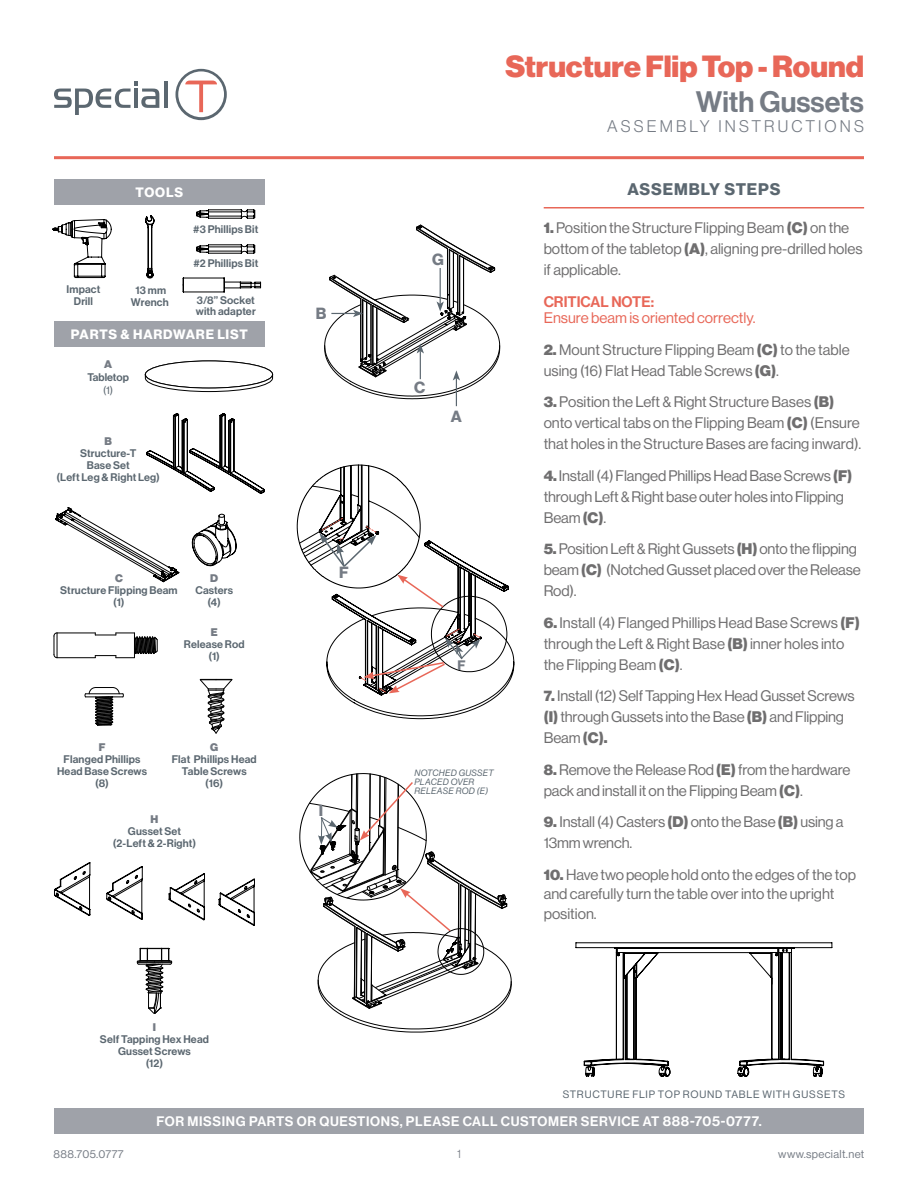
<style>
.page{position:relative;width:918px;height:1188px;background:#fff}
.page>*{position:absolute;margin:0;border:0;box-sizing:border-box;transform-origin:0 0}
.t1{font:30px "N Haas Grotesk DS Pro 95 Blk";color:#e86758}
.t2{font:28.95px "N Haas Grotesk DS Pro 65 Md";color:#757b84}
.t3{font:16.5px "N Haas Grotesk DS Pro 45 Lt";letter-spacing:.19em;color:#757b84}
.t4{font:16.5px "N Haas Grotesk DS Pro 75 Bd";letter-spacing:.055em;color:#5b6770}
.t5{font:15.9px "N Haas Grotesk DS Pro 75 Bd";color:#757b84}
.t6{font:15px/21px "N Haas Grotesk DS Pro 55 Rg";letter-spacing:-.01em;color:#6f6e6f}
.t7{font:15px "N Haas Grotesk DS Pro 55 Rg";color:#e86758}
.t8{font:15px "N Haas Grotesk DS Pro 65 Md";color:#e86758}
.t9{font:13.5px "N Haas Grotesk DS Pro 65 Md";letter-spacing:.045em;color:#fff}
.t10{font:13.5px "N Haas Grotesk DS Pro 75 Bd";color:#757b84}
.t11{font:13.35px "N Haas Grotesk DS Pro 75 Bd";letter-spacing:.055em;color:#fff}
.t12{font:12px "N Haas Grotesk DS Pro 45 Lt";color:#757b84}
.t13{font:11.25px "N Haas Grotesk DS Pro 55 Rg";letter-spacing:.03em;color:#757b84}
.t14{font:10.8px/12px "N Haas Grotesk DS Pro 65 Md";letter-spacing:.015em;color:#5b6770;text-align:center}
.t15{font:10.8px "N Haas Grotesk DS Pro 95 Blk";color:#757b84}
.t16{font:10.8px "N Haas Grotesk DS Pro 55 Rg";color:#5b6770}
.t17{font:10.5px "N Haas Grotesk DS Pro 55 Rg";letter-spacing:.075em;color:#5b6770}
.t18{font:9px/9px "N Haas Grotesk DS Pro 56 It";letter-spacing:.03em;color:#5b6770}
.s1{font-family:"N Haas Grotesk DS Pro 95 Blk"}
</style>
<div class="page">
<hr style="left:164px;top:81px;width:4px;height:27px;background:#5b6770">
<svg style="left:54px;top:81px;width:105px;height:34px"></svg>
<svg style="left:175px;top:69px;width:52px;height:51px"></svg>
<hr style="left:54px;top:156px;width:810px;height:3px;background:#e86758">
<div style="left:54px;top:1108px;width:810px;height:26px;background:#9fa2a9"></div>
<div style="left:54px;top:179px;width:210px;height:26px;background:#9fa2a9"></div>
<svg style="left:53px;top:219px;width:58px;height:59px"></svg>
<svg style="left:146px;top:216px;width:8px;height:62px"></svg>
<svg style="left:55px;top:507px;width:124px;height:75px"></svg>
<svg style="left:192px;top:514px;width:44px;height:52px"></svg>
<svg style="left:54px;top:862px;width:201px;height:64px"></svg>
<div style="left:54px;top:321px;width:210px;height:25px;background:#9fa2a9"></div>
<hr style="left:544px;top:207px;width:320px;height:2px;background:#e86758">
<hr style="left:57px;top:657px;width:38px;height:1px;background:#000">
<svg style="left:95px;top:633px;width:63px;height:25px"></svg>
<hr style="left:57px;top:633px;width:38px;height:1px;background:#000">
<svg style="left:54px;top:633px;width:4px;height:25px"></svg>
<svg style="left:200px;top:679px;width:33px;height:55px"></svg>
<svg style="left:85px;top:687px;width:39px;height:39px"></svg>
<svg style="left:137px;top:948px;width:35px;height:66px"></svg>
<svg style="left:197px;top:210px;width:58px;height:9px"></svg>
<svg style="left:197px;top:244px;width:58px;height:10px"></svg>
<svg style="left:146px;top:413px;width:119px;height:81px"></svg>
<div style="left:145px;top:361px;width:128px;height:27px;border:1px solid #000;border-radius:50%"></div>
<svg style="left:145px;top:374px;width:128px;height:18px"></svg>
<svg style="left:324px;top:225px;width:176px;height:181px"></svg>
<svg style="left:576px;top:943px;width:256px;height:134px"></svg>
<svg style="left:299px;top:773px;width:213px;height:259px"></svg>
<svg style="left:183px;top:278px;width:78px;height:14px"></svg>
<svg style="left:296px;top:464px;width:218px;height:255px"></svg>
<p class="t14" style="left:66px;top:284px;width:35px">Impact</p>
<p class="t14" style="left:74px;top:296px;width:21px">Drill</p>
<p class="t11" style="left:136px;top:185px;width:49px">TOOLS</p>
<p class="t14" style="left:135px;top:284px;width:32px">13 mm</p>
<p class="t14" style="left:131px;top:296px;width:39px">Wrench</p>
<p class="t14" style="left:193px;top:224px;width:67px">#3 Phillips Bit</p>
<p class="t14" style="left:193px;top:257px;width:66px">#2 Phillips Bit</p>
<p class="t14" style="left:196px;top:295px;width:62px;line-height:10.5px;text-align:left">3/8” Socket with adapter</p>
<p class="t11" style="left:71px;top:326px;width:178px">PARTS &amp; HARDWARE LIST</p>
<p class="t15" style="left:104px;top:358px;width:9px">A</p>
<p class="t14" style="left:88px;top:371px;width:43px">Tabletop</p>
<p class="t16" style="left:103px;top:384px;width:12px">(1)</p>
<p class="t15" style="left:105px;top:435px;width:9px">B</p>
<p class="t14" style="left:80px;top:448px;width:58px">Structure-T</p>
<p class="t14" style="left:87px;top:460px;width:44px">Base Set</p>
<p class="t14" style="left:56px;top:472px;width:105px">(Left Leg &amp; Right Leg)</p>
<p class="t15" style="left:115px;top:572px;width:9px">C</p>
<p class="t14" style="left:60px;top:585px;width:119px">Structure Flipping Beam</p>
<p class="t14" style="left:113px;top:597px;width:13px">(1)</p>
<p class="t15" style="left:210px;top:572px;width:9px">D</p>
<p class="t14" style="left:195px;top:585px;width:39px">Casters</p>
<p class="t14" style="left:208px;top:597px;width:15px">(4)</p>
<p class="t15" style="left:211px;top:626px;width:8px">E</p>
<p class="t14" style="left:184px;top:638px;width:62px">Release Rod</p>
<p class="t14" style="left:209px;top:650px;width:13px">(1)</p>
<p class="t15" style="left:99px;top:741px;width:8px">F</p>
<p class="t14" style="left:57px;top:754px;width:91px">Flanged Phillips<br>Head Base Screws</p>
<p class="t14" style="left:95px;top:778px;width:15px">(8)</p>
<p class="t15" style="left:210px;top:741px;width:10px">G</p>
<p class="t14" style="left:172px;top:754px;width:86px">Flat Phillips Head<br>Table Screws</p>
<p class="t14" style="left:205px;top:778px;width:20px">(16)</p>
<p class="t15" style="left:151px;top:813px;width:9px">H</p>
<p class="t14" style="left:128px;top:825px;width:55px">Gusset Set</p>
<p class="t14" style="left:113px;top:837px;width:85px">(2-Left &amp; 2-Right)</p>
<p class="t5" style="left:316px;top:304px;width:12px">B</p>
<p class="t5" style="left:339px;top:563px;width:11px">F</p>
<p class="t5" style="left:319px;top:801px;width:6px">I</p>
<p class="t15" style="left:153px;top:1021px;width:5px">I</p>
<p class="t14" style="left:100px;top:1034px;width:111px">Self Tapping Hex Head<br>Gusset Screws</p>
<p class="t14" style="left:146px;top:1058px;width:19px">(12)</p>
<p class="t1" style="left:505px;top:49px;width:360px">Structure Flip Top - Round</p>
<p class="t2" style="left:696px;top:85px;width:170px">With Gussets</p>
<p class="t3" style="left:607px;top:117px;width:258px">ASSEMBLY INSTRUCTIONS</p>
<p class="t5" style="left:432px;top:250px;width:13px">G</p>
<p class="t5" style="left:414px;top:378px;width:13px">C</p>
<p class="t5" style="left:451px;top:407px;width:13px">A</p>
<p class="t10" style="left:458px;top:657px;width:10px">F</p>
<p class="t18" style="left:414px;top:769px;width:81px">NOTCHED GUSSET<br>PLACED OVER<br>RELEASE ROD (E)</p>
<p class="t4" style="left:627px;top:180px;width:154px">ASSEMBLY STEPS</p>
<p class="t6" style="left:544px;top:218px;width:320px"><span class="s1">1.</span> Position the Structure Flipping Beam <span class="s1">(C)</span> on the bottom of the tabletop <span class="s1">(A)</span>, aligning pre-drilled holes if applicable.</p>
<p class="t8" style="left:544px;top:293px;width:112px">CRITICAL NOTE:</p>
<p class="t7" style="left:544px;top:309px;width:213px">Ensure beam is oriented correctly.</p>
<p class="t6" style="left:544px;top:339px;width:308px"><span class="s1">2.</span> Mount Structure Flipping Beam <span class="s1">(C)</span> to the table using (16) Flat Head Table Screws <span class="s1">(G)</span>.</p>
<p class="t6" style="left:544px;top:392px;width:319px"><span class="s1">3.</span> Position the Left &amp; Right Structure Bases <span class="s1">(B) </span>onto vertical tabs on the Flipping Beam <span class="s1">(C)</span> (Ensure that holes in the Structure Bases are facing inward).</p>
<p class="t6" style="left:544px;top:465px;width:310px"><span class="s1">4.</span> Install (4) Flanged Phillips Head Base Screws <span class="s1">(F) </span>through Left &amp; Right base outer holes into Flipping<br>Beam <span class="s1">(C)</span>.</p>
<p class="t6" style="left:544px;top:539px;width:319px"><span class="s1">5.</span> Position Left &amp; Right Gussets <span class="s1">(H)</span> onto the flipping beam <span class="s1">(C)</span> (Notched Gusset placed over the Release<br>Rod).</p>
<p class="t6" style="left:544px;top:612px;width:318px"><span class="s1">6.</span> Install (4) Flanged Phillips Head Base Screws <span class="s1">(F) </span>through the Left &amp; Right Base <span class="s1">(B)</span> inner holes into the Flipping Beam <span class="s1">(C)</span>.</p>
<p class="t6" style="left:544px;top:686px;width:313px"><span class="s1">7.</span> Install (12) Self Tapping Hex Head Gusset Screws <span class="s1">(I)</span> through Gussets into the Base <span class="s1">(B)</span> and Flipping<br>Beam <span class="s1">(C).</span></p>
<p class="t6" style="left:544px;top:759px;width:308px"><span class="s1">8.</span> Remove the Release Rod <span class="s1">(E)</span> from the hardware pack and install it on the Flipping Beam <span class="s1">(C)</span>.</p>
<p class="t6" style="left:544px;top:812px;width:301px"><span class="s1">9.</span> Install (4) Casters <span class="s1">(D)</span> onto the Base <span class="s1">(B)</span> using a<br>13mm wrench.</p>
<p class="t6" style="left:544px;top:865px;width:314px;line-height:19.5px"><span class="s1">10.</span> Have two people hold onto the edges of the top and carefully turn the table over into the upright position.</p>
<p class="t17" style="left:563px;top:1088px;width:284px">STRUCTURE FLIP TOP ROUND TABLE WITH GUSSETS</p>
<p class="t9" style="left:157px;top:1114px;width:607px">FOR MISSING PARTS OR QUESTIONS, PLEASE CALL CUSTOMER SERVICE AT 888-705-0777.</p>
<p class="t13" style="left:54px;top:1147px;width:72px">888.705.0777</p>
<p class="t12" style="left:457px;top:1147px;width:5px">1</p>
<p class="t13" style="left:778px;top:1147px;width:88px">www.specialt.net</p>
</div>
